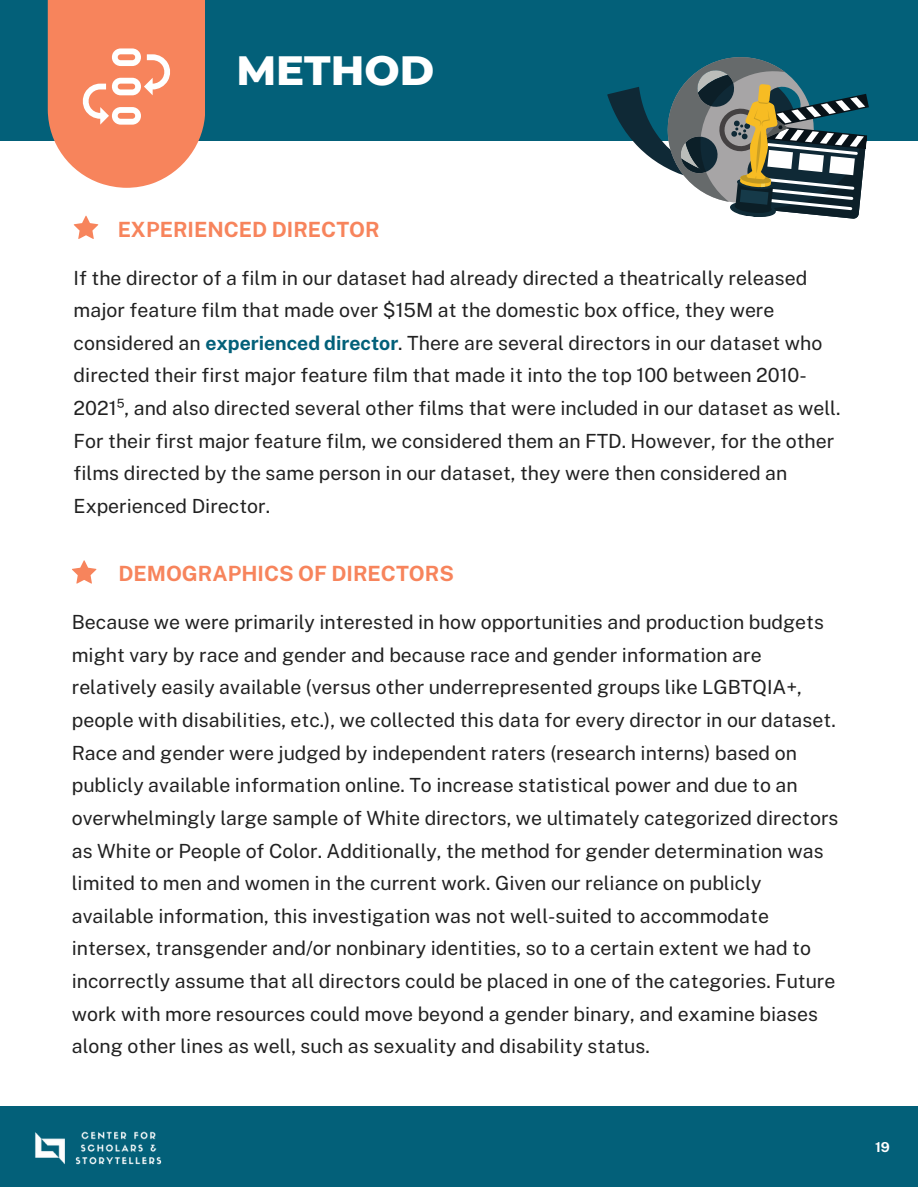
<style>
.page{position:relative;width:918px;height:1188px;background:#fff}
.page>*{position:absolute;margin:0;border:0;box-sizing:border-box;transform-origin:0 0}
.t1{font:800 41.7px "Montserrat";color:#fff}
.t2{font:700 21px "Public Sans";color:#f7845c}
.t3{font:19.5px/32.7px "Public Sans";color:#212121}
.t4{font:700 13.65px "Public Sans";color:#fff}
.s1{font-weight:700;color:#036079}
</style>
<div class="page">
<div style="left:0;top:1106px;width:918px;height:80px;background:#036079"></div>
<img style="left:35px;top:1131px;width:127px;height:34px">
<div style="left:0;top:0;width:918px;height:141px;background:#036079"></div>
<svg style="left:48px;top:0;width:157px;height:188px"></svg>
<svg style="left:74px;top:216px;width:25px;height:23px"></svg>
<svg style="left:72px;top:560px;width:25px;height:24px"></svg>
<svg style="left:607px;top:57px;width:262px;height:162px"></svg>
<h1 class="t1" style="left:236px;top:44px;width:199px">METHOD</h1>
<p class="t2" style="left:118px;top:217px;width:264px">EXPERIENCED DIRECTOR</p>
<p class="t3" style="left:74px;top:261px;width:768px">If the director of a film in our dataset had already directed a theatrically released major feature film that made over $15M at the domestic box office, they were considered an <span class="s1">experienced director</span>. There are several directors in our dataset who directed their first major feature film that made it into the top 100 between 2010- 2021⁵, and also directed several other films that were included in our dataset as well.<br>For their first major feature film, we considered them an FTD. However, for the other films directed by the same person in our dataset, they were then considered an Experienced Director.</p>
<p class="t2" style="left:118px;top:561px;width:337px">DEMOGRAPHICS OF DIRECTORS</p>
<p class="t3" style="left:72px;top:606px;width:768px">Because we were primarily interested in how opportunities and production budgets might vary by race and gender and because race and gender information are relatively easily available (versus other underrepresented groups like LGBTQIA+, people with disabilities, etc.), we collected this data for every director in our dataset.<br>Race and gender were judged by independent raters (research interns) based on publicly available information online. To increase statistical power and due to an overwhelmingly large sample of White directors, we ultimately categorized directors as White or People of Color. Additionally, the method for gender determination was limited to men and women in the current work. Given our reliance on publicly available information, this investigation was not well-suited to accommodate intersex, transgender and/or nonbinary identities, so to a certain extent we had to incorrectly assume that all directors could be placed in one of the categories. Future work with more resources could move beyond a gender binary, and examine biases along other lines as well, such as sexuality and disability status.</p>
<p class="t4" style="left:875px;top:1139px;width:16px">19</p>
</div>
